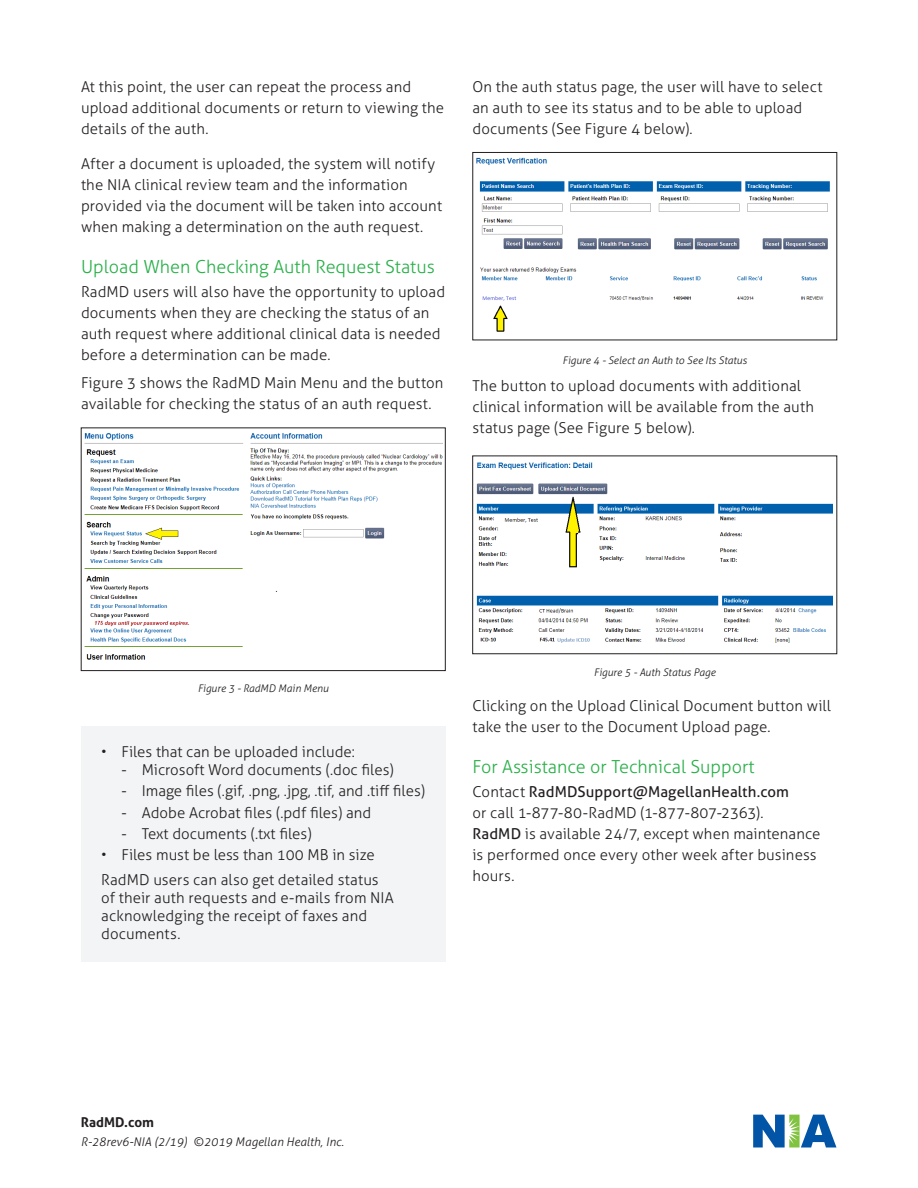
<style>
.page{position:relative;width:918px;height:1188px;background:#fff}
.page>*{position:absolute;margin:0;border:0;box-sizing:border-box;transform-origin:0 0}
.Subhead{font:300 18px "Aller";color:#2ab049}
.Body_Copy{font:300 15px/21px "Aller";letter-spacing:.005em;color:#231f20}
.Footer_URL{font:700 13.5px "Aller";color:#231f20}
.Footer_Item_Code_Cop{font:italic 300 12px "Aller";color:#231f20}
.Footnote{font:italic 300 10.5px "Aller";color:#231f20}
.s1{font-weight:400}
</style>
<div class="page">
<svg style="left:753px;top:1115px;width:84px;height:32px"></svg>
<div style="left:81px;top:726px;width:365px;height:236px;background:#f2f4f5"></div>
<img style="left:84px;top:433px;width:359px;height:227px">
<div style="left:81px;top:428px;width:365px;height:243px;border:1px solid #231f20"></div>
<img style="left:476px;top:462px;width:357px;height:181px">
<div style="left:472px;top:456px;width:365px;height:198px;border:1px solid #231f20"></div>
<img style="left:476px;top:157px;width:354px;height:175px">
<div style="left:473px;top:152px;width:364px;height:188px;border:1px solid #231f20"></div>
<p class="Body_Copy" style="left:81px;top:76px;width:365px">At this point, the user can repeat the process and upload additional documents or return to viewing the details of the auth.</p>
<p class="Body_Copy" style="left:81px;top:153px;width:363px">After a document is uploaded, the system will notify the NIA clinical review team and the information provided via the document will be taken into account when making a determination on the auth request.</p>
<p class="Subhead" style="left:81px;top:256px;width:355px">Upload When Checking Auth Request Status</p>
<p class="Body_Copy" style="left:81px;top:281px;width:366px">RadMD users will also have the opportunity to upload documents when they are checking the status of an auth request where additional clinical data is needed before a determination can be made.</p>
<p class="Body_Copy" style="left:81px;top:372px;width:364px">Figure 3 shows the RadMD Main Menu and the button available for checking the status of an auth request.</p>
<p class="Body_Copy" style="left:472px;top:76px;width:352px">On the auth status page, the user will have to select an auth to see its status and to be able to upload documents (See Figure 4 below).</p>
<p class="Footnote" style="left:563px;top:354px;width:186px">Figure 4 - Select an Auth to See Its Status</p>
<p class="Body_Copy" style="left:472px;top:376px;width:343px">The button to upload documents with additional clinical information will be available from the auth status page (See Figure 5 below).</p>
<p class="Footnote" style="left:198px;top:682px;width:132px">Figure 3 - RadMD Main Menu</p>
<p class="Body_Copy" style="left:101px;top:741px;width:255px">• Files that can be uploaded include:</p>
<p class="Body_Copy" style="left:122px;top:759px;width:274px">- Microsoft Word documents (.doc files)</p>
<p class="Body_Copy" style="left:122px;top:781px;width:305px">- Image files (.gif, .png, .jpg, .tif, and .tiff files)</p>
<p class="Body_Copy" style="left:122px;top:802px;width:251px">- Adobe Acrobat files (.pdf files) and</p>
<p class="Body_Copy" style="left:122px;top:823px;width:192px">- Text documents (.txt files)</p>
<p class="Body_Copy" style="left:101px;top:844px;width:275px">• Files must be less than 100 MB in size</p>
<p class="Body_Copy" style="left:101px;top:870px;width:294px;line-height:18px">RadMD users can also get detailed status of their auth requests and e-mails from NIA acknowledging the receipt of faxes and documents.</p>
<p class="Footnote" style="left:594px;top:666px;width:123px">Figure 5 - Auth Status Page</p>
<p class="Body_Copy" style="left:472px;top:695px;width:360px">Clicking on the Upload Clinical Document button will take the user to the Document Upload page.</p>
<p class="Subhead" style="left:472px;top:756px;width:284px">For Assistance or Technical Support</p>
<p class="Body_Copy" style="left:472px;top:781px;width:349px">Contact <span class="s1">RadMDSupport@MagellanHealth.com<br></span>or call 1-877-80-RadMD (1-877-807-2363).<br><span class="s1">RadMD</span> is available 24/7, except when maintenance is performed once every other week after business hours.</p>
<p class="Footer_URL" style="left:81px;top:1114px;width:75px">RadMD.com</p>
<p class="Footer_Item_Code_Cop" style="left:81px;top:1135px;width:264px">R-28rev6-NIA (2/19) ©2019 Magellan Health, Inc.</p>
</div>
